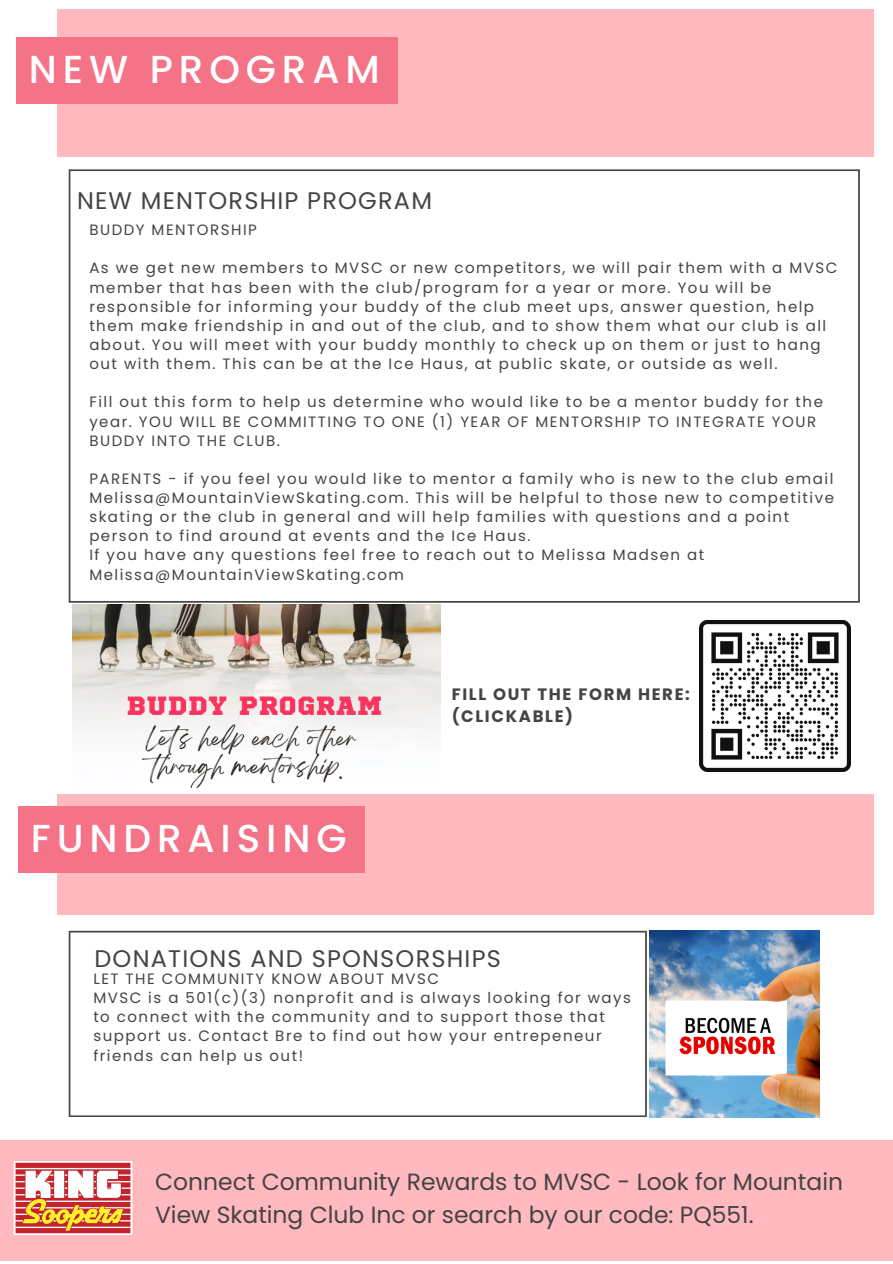
<style>
.page{position:relative;width:893px;height:1264px;background:#fff}
.page>*{position:absolute;margin:0;border:0;box-sizing:border-box;transform-origin:0 0}
.t1{font:500 39px "Poppins";letter-spacing:.15em;color:#fff}
.t2{font:24px "Poppins";letter-spacing:.05em;color:#444}
.t3{font:23.4px/32.7px "Poppins";color:#444}
.t4{font:700 16.5px/21.3px "Poppins";letter-spacing:.1em;color:#444}
.t5{font:15px/19.2px "Poppins";letter-spacing:.1em;color:#444}
</style>
<div class="page">
<div style="left:57px;top:9px;width:817px;height:148px;background:#ffb9bf"></div>
<div style="left:16px;top:37px;width:382px;height:67px;background:#f57386"></div>
<svg style="left:69px;top:169px;width:790px;height:433px"></svg>
<img style="left:72px;top:604px;width:368px;height:183px">
<svg style="left:69px;top:930px;width:577px;height:187px"></svg>
<img style="left:649px;top:930px;width:170px;height:187px">
<div style="left:0;top:1139px;width:892px;height:121px;background:#ffb9bf"></div>
<img style="left:10px;top:1139px;width:125px;height:96px">
<div style="left:57px;top:793px;width:817px;height:121px;background:#ffb9bf"></div>
<div style="left:18px;top:806px;width:347px;height:67px;background:#f57386"></div>
<img style="left:699px;top:620px;width:151px;height:152px">
<h1 class="t1" style="left:29px;top:42px;width:352px">NEW PROGRAM</h1>
<p class="t2" style="left:77px;top:184px;width:356px">NEW MENTORSHIP PROGRAM</p>
<h5 class="t5" style="left:89px;top:220px;width:169px">BUDDY MENTORSHIP</h5>
<p class="t5" style="left:89px;top:258px;width:749px">As we get new members to MVSC or new competitors, we will pair them with a MVSC member that has been with the club/program for a year or more. You will be responsible for informing your buddy of the club meet ups, answer question, help them make friendship in and out of the club, and to show them what our club is all about. You will meet with your buddy monthly to check up on them or just to hang out with them. This can be at the Ice Haus, at public skate, or outside as well.</p>
<p class="t5" style="left:89px;top:392px;width:735px">Fill out this form to help us determine who would like to be a mentor buddy for the year. YOU WILL BE COMMITTING TO ONE (1) YEAR OF MENTORSHIP TO INTEGRATE YOUR<br>BUDDY INTO THE CLUB.</p>
<p class="t5" style="left:89px;top:469px;width:746px">PARENTS - if you feel you would like to mentor a family who is new to the club email Melissa@MountainViewSkating.com. This will be helpful to those new to competitive skating or the club in general and will help families with questions and a point person to find around at events and the Ice Haus.</p>
<p class="t5" style="left:89px;top:545px;width:616px">If you have any questions feel free to reach out to Melissa Madsen at<br>Melissa@MountainViewSkating.com</p>
<h2 class="t1" style="left:31px;top:811px;width:317px">FUNDRAISING</h2>
<h3 class="t4" style="left:451px;top:683px;width:240px">FILL OUT THE FORM HERE: (CLICKABLE)</h3>
<h4 class="t2" style="left:94px;top:942px;width:408px">DONATIONS AND SPONSORSHIPS</h4>
<p class="t5" style="left:93px;top:969px;width:539px">LET THE COMMUNITY KNOW ABOUT MVSC<br>MVSC is a 501(c)(3) nonprofit and is always looking for ways to connect with the community and to support those that support us. Contact Bre to find out how your entrepeneur friends can help us out!</p>
<h1 class="t3" style="left:155px;top:1165px;width:689px">Connect Community Rewards to MVSC - Look for Mountain<br>View Skating Club Inc or search by our code: PQ551.</h1>
</div>
